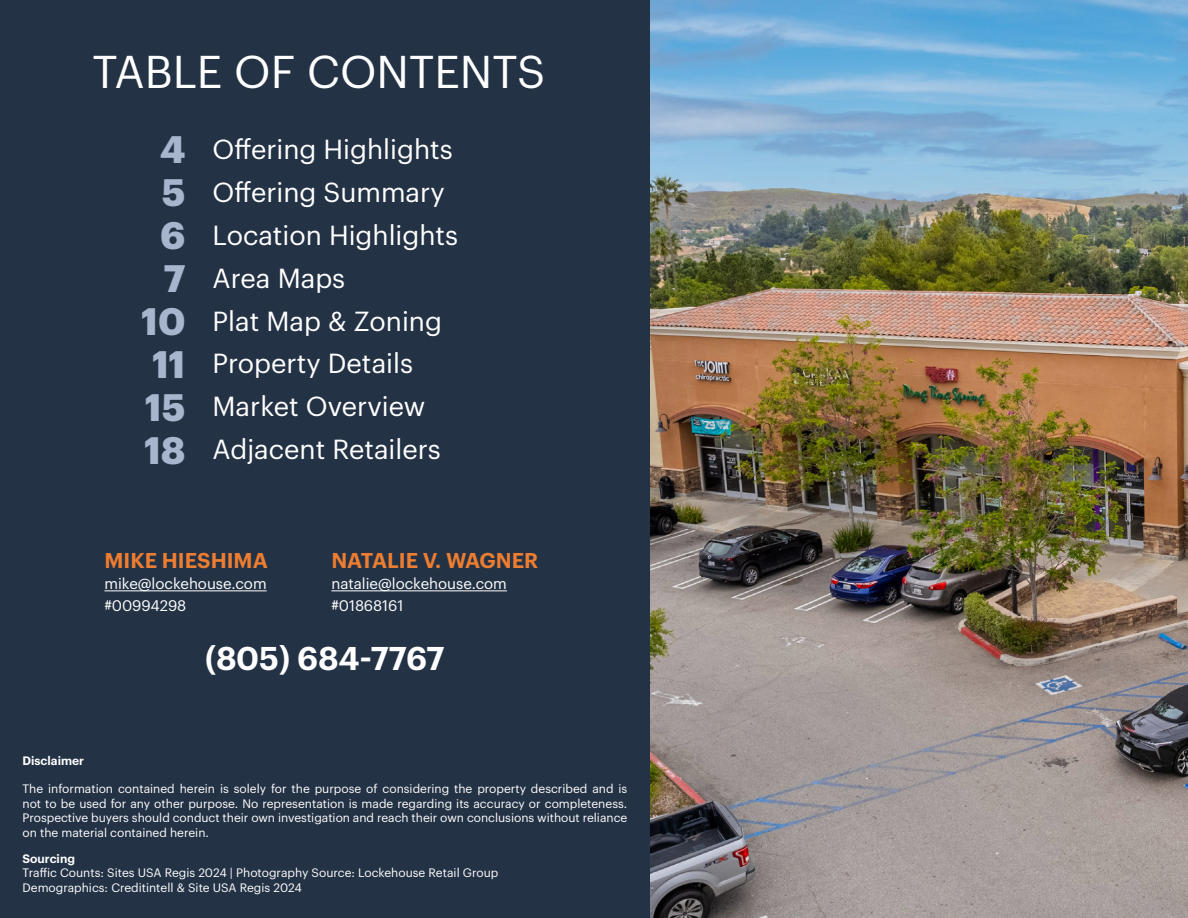
<style>
.page{position:relative;width:1188px;height:918px;background:#fff}
.page>*{position:absolute;margin:0;border:0;box-sizing:border-box;transform-origin:0 0}
.t1{font:45px "Graphik";color:#fff}
.t2{font:700 37.5px "Graphik";color:#a7b6cd}
.t3{font:600 32.25px "Graphik";letter-spacing:-.01em;color:#fff}
.t4{font:27px "Graphik";color:#fff}
.t5{font:600 21px "Graphik";color:#ed7d31}
.t6{font:15px "Graphik";color:#fff}
.t7{font:12px/14.4px "Graphik";color:#fff;text-align:justify}
.t8{font:600 12px "Graphik";color:#fff}
</style>
<div class="page">
<img style="left:650px;top:0;width:538px;height:918px">
<div style="left:0;top:0;width:650px;height:918px;background:#243245"></div>
<hr style="left:104px;top:590px;width:163px;height:1px;background:#fff">
<hr style="left:331px;top:590px;width:176px;height:1px;background:#fff">
<p class="t1" style="left:92px;top:38px;width:454px">TABLE OF CONTENTS</p>
<p class="t2" style="left:160px;top:121px;width:27px">4</p>
<p class="t4" style="left:213px;top:129px;width:242px">Offering Highlights</p>
<p class="t2" style="left:162px;top:164px;width:25px">5</p>
<p class="t4" style="left:213px;top:172px;width:234px">Offering Summary</p>
<p class="t2" style="left:160px;top:206px;width:27px">6</p>
<p class="t4" style="left:213px;top:215px;width:247px">Location Highlights</p>
<p class="t2" style="left:164px;top:249px;width:23px">7</p>
<p class="t4" style="left:213px;top:258px;width:134px">Area Maps</p>
<p class="t2" style="left:141px;top:292px;width:46px">10</p>
<p class="t4" style="left:213px;top:301px;width:231px">Plat Map &amp; Zoning</p>
<p class="t2" style="left:152px;top:335px;width:35px">11</p>
<p class="t4" style="left:213px;top:343px;width:202px">Property Details</p>
<p class="t2" style="left:145px;top:378px;width:42px">15</p>
<p class="t4" style="left:213px;top:386px;width:214px">Market Overview</p>
<p class="t2" style="left:144px;top:421px;width:43px">18</p>
<p class="t4" style="left:213px;top:429px;width:230px">Adjacent Retailers</p>
<p class="t5" style="left:104px;top:544px;width:165px">MIKE HIESHIMA</p>
<p class="t6" style="left:104px;top:573px;width:164px">mike@lockehouse.com</p>
<p class="t6" style="left:104px;top:594px;width:83px">#00994298</p>
<p class="t5" style="left:331px;top:544px;width:208px">NATALIE V. WAGNER</p>
<p class="t6" style="left:331px;top:573px;width:177px">natalie@lockehouse.com</p>
<p class="t6" style="left:331px;top:594px;width:74px">#01868161</p>
<p class="t3" style="left:205px;top:633px;width:241px">(805) 684-7767</p>
<p class="t8" style="left:22px;top:751px;width:63px">Disclaimer</p>
<p class="t7" style="left:22px;top:781px;width:606px">The information contained herein is solely for the purpose of considering the property described and is not to be used for any other purpose. No representation is made regarding its accuracy or completeness.<br>Prospective buyers should conduct their own investigation and reach their own conclusions without reliance on the material contained herein.</p>
<p class="t8" style="left:22px;top:849px;width:54px">Sourcing</p>
<p class="t7" style="left:22px;top:865px;width:477px">Traffic Counts: Sites USA Regis 2024 | Photography Source: Lockehouse Retail Group</p>
<p class="t7" style="left:22px;top:879px;width:281px">Demographics: Creditintell &amp; Site USA Regis 2024</p>
</div>
